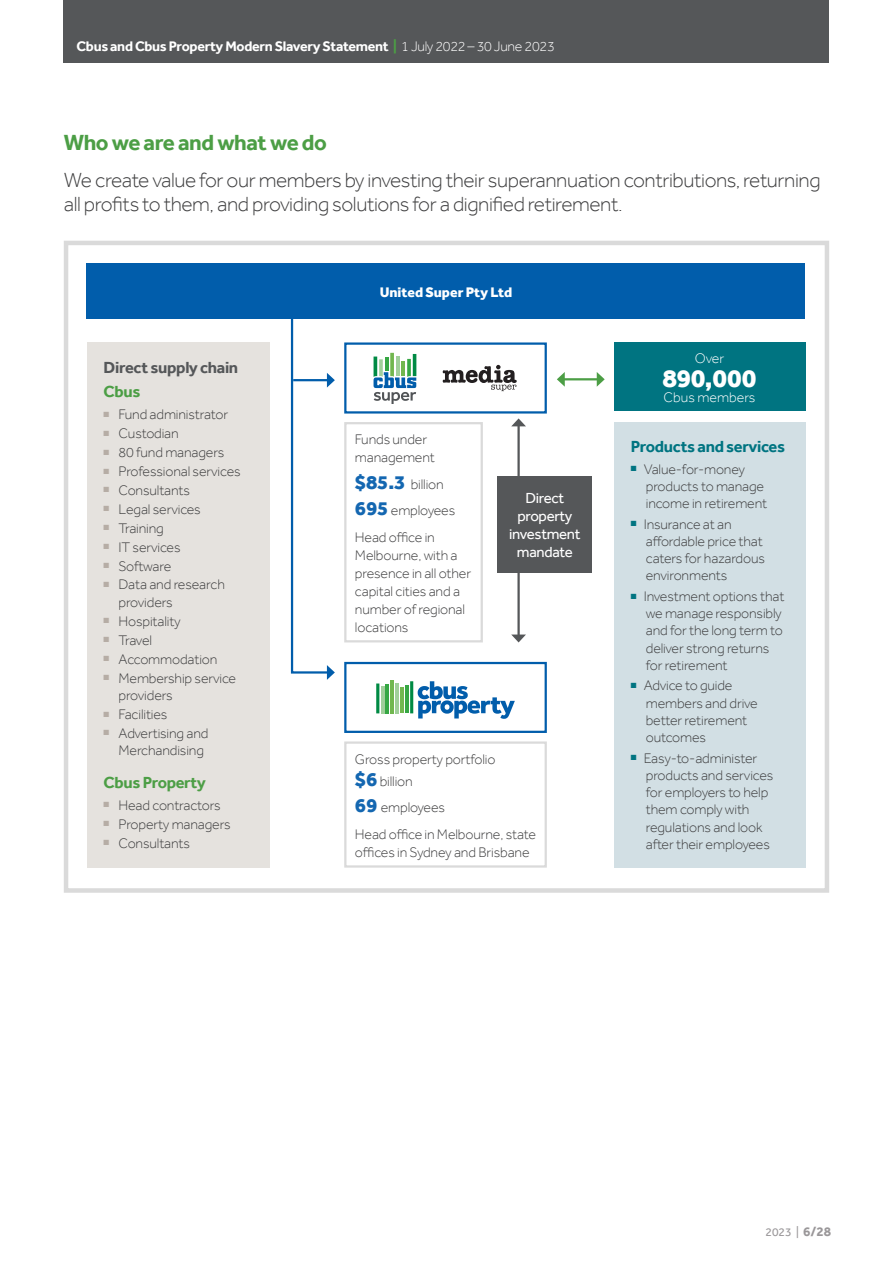
<style>
.page{position:relative;width:893px;height:1263px;background:#fff}
.page>*{position:absolute;margin:0;border:0;box-sizing:border-box;transform-origin:0 0}
.Body_Copy{font:800 26.25px "Effra";letter-spacing:-.01em;color:#fff}
.N__Proposal_Heading_A{font:700 22.5px "Effra";letter-spacing:-.02em;color:#4c9e45}
.Intro_paragraph_-_Effra_light_14pt{font:300 21px/24px "Effra";letter-spacing:-.02em;color:#3e3e3f}
.N__Proposal_Heading_A-2{font:700 16.5px "Effra";letter-spacing:-.02em;color:#007481}
.N__Proposal_Heading_A-3{font:700 16.5px "Effra";letter-spacing:-.02em;color:#555759}
.N__Proposal_Heading_A-4{font:700 16.5px "Effra";letter-spacing:-.02em;color:#4c9e45}
.N__Proposal_Heading_A-5{font:15px/18px "Effra";letter-spacing:-.02em;color:#fff;text-align:center}
.Body_copy_Light_9_5_12{font:300 14.25px/17.2px "Effra";letter-spacing:-.01em;color:#3e3e3f}
.t1{font:700 14.25px "Effra";letter-spacing:-.02em;color:#fff}
.Body_Copy-2{font:800 14.25px "Effra";color:#fff}
.Body_Copy-3{font:300 14.25px "Effra";color:#fff}
.t2{font:12px "Effra";color:#9a9799}
.s1{color:#4c9e45}
.s2{font-weight:300}
.s3{font-weight:800;font-size:20.25px;color:#1467b1}
.s4{font-weight:700;font-size:13.5px}
</style>
<div class="page">
<div style="left:64px;top:0;width:765px;height:63px;background:#555759"></div>
<div style="left:64px;top:241px;width:765px;height:652px;border:4px solid #dadada"></div>
<div style="left:87px;top:263px;width:718px;height:56px;background:#015dab"></div>
<div style="left:614px;top:342px;width:191px;height:69px;background:#007481"></div>
<div style="left:614px;top:422px;width:191px;height:445px;background:#d2dfe4"></div>
<div style="left:87px;top:342px;width:182px;height:526px;background:#e5e2de"></div>
<div style="left:344px;top:422px;width:139px;height:220px;border:2px solid #dadada"></div>
<div style="left:344px;top:741px;width:203px;height:127px;border:2px solid #dadada"></div>
<hr style="left:563px;top:378px;width:35px;height:2px;background:#4c9e45">
<svg style="left:557px;top:372px;width:8px;height:15px"></svg>
<svg style="left:597px;top:372px;width:8px;height:15px"></svg>
<hr style="left:517px;top:425px;width:3px;height:211px;background:#555759">
<svg style="left:511px;top:418px;width:15px;height:8px"></svg>
<svg style="left:511px;top:634px;width:15px;height:8px"></svg>
<div style="left:498px;top:476px;width:94px;height:96px;background:#555759"></div>
<svg style="left:290px;top:319px;width:45px;height:361px"></svg>
<div style="left:344px;top:662px;width:203px;height:71px;border:2px solid #015dab"></div>
<hr style="left:381px;top:686px;width:3px;height:27px;background:#a0cf9a">
<svg style="left:376px;top:683px;width:3px;height:30px"></svg>
<hr style="left:391px;top:680px;width:3px;height:33px;background:#71b74f">
<hr style="left:386px;top:684px;width:3px;height:29px;background:#36a744">
<hr style="left:400px;top:687px;width:4px;height:26px;background:#71b74f">
<hr style="left:396px;top:683px;width:3px;height:30px;background:#a0cf9a">
<hr style="left:405px;top:685px;width:3px;height:28px;background:#36a744">
<svg style="left:410px;top:681px;width:105px;height:38px"></svg>
<div style="left:344px;top:342px;width:203px;height:72px;border:2px solid #015dab"></div>
<svg style="left:443px;top:365px;width:74px;height:26px"></svg>
<svg style="left:374px;top:353px;width:42px;height:50px"></svg>
<p class="t1" style="left:77px;top:38px;width:480px">Cbus and Cbus Property Modern Slavery Statement <span class="s1">|</span> <span class="s2">1 July 2022 – 30 June 2023</span></p>
<p class="N__Proposal_Heading_A" style="left:64px;top:129px;width:265px">Who we are and what we do</p>
<p class="Intro_paragraph_-_Effra_light_14pt" style="left:64px;top:167px;width:758px">We create value for our members by investing their superannuation contributions, returning all profits to them, and providing solutions for a dignified retirement.</p>
<p class="N__Proposal_Heading_A-3" style="left:104px;top:357px;width:136px">Direct supply chain</p>
<p class="N__Proposal_Heading_A-4" style="left:104px;top:382px;width:38px">Cbus</p>
<p class="Body_copy_Light_9_5_12" style="left:104px;top:405px;width:126px"><sup>■</sup> Fund administrator</p>
<p class="Body_copy_Light_9_5_12" style="left:104px;top:424px;width:77px"><sup>■</sup> Custodian</p>
<p class="Body_copy_Light_9_5_12" style="left:104px;top:443px;width:122px"><sup>■</sup> 80 fund managers</p>
<p class="Body_copy_Light_9_5_12" style="left:104px;top:462px;width:139px"><sup>■</sup> Professional services</p>
<p class="Body_copy_Light_9_5_12" style="left:104px;top:481px;width:88px"><sup>■</sup> Consultants</p>
<p class="Body_copy_Light_9_5_12" style="left:104px;top:500px;width:99px"><sup>■</sup> Legal services</p>
<p class="Body_copy_Light_9_5_12" style="left:104px;top:519px;width:62px"><sup>■</sup> Training</p>
<p class="Body_copy_Light_9_5_12" style="left:104px;top:538px;width:79px"><sup>■</sup> IT services</p>
<p class="Body_copy_Light_9_5_12" style="left:104px;top:557px;width:69px"><sup>■</sup> Software</p>
<p class="Body_copy_Light_9_5_12" style="left:119px;top:576px;width:108px;text-indent:-15px"><sup>■</sup> Data and research providers</p>
<p class="Body_copy_Light_9_5_12" style="left:104px;top:612px;width:78px"><sup>■</sup> Hospitality</p>
<p class="Body_copy_Light_9_5_12" style="left:104px;top:631px;width:50px"><sup>■</sup> Travel</p>
<p class="Body_copy_Light_9_5_12" style="left:104px;top:650px;width:115px"><sup>■</sup> Accommodation</p>
<p class="Body_copy_Light_9_5_12" style="left:119px;top:669px;width:119px;text-indent:-15px"><sup>■</sup> Membership service providers</p>
<p class="Body_copy_Light_9_5_12" style="left:104px;top:705px;width:65px"><sup>■</sup> Facilities</p>
<p class="Body_copy_Light_9_5_12" style="left:119px;top:724px;width:91px;text-indent:-15px"><sup>■</sup> Advertising and<br>Merchandising</p>
<p class="N__Proposal_Heading_A-4" style="left:104px;top:773px;width:104px">Cbus Property</p>
<p class="Body_copy_Light_9_5_12" style="left:104px;top:796px;width:119px"><sup>■</sup> Head contractors</p>
<p class="Body_copy_Light_9_5_12" style="left:104px;top:815px;width:128px"><sup>■</sup> Property managers</p>
<p class="Body_copy_Light_9_5_12" style="left:104px;top:834px;width:88px"><sup>■</sup> Consultants</p>
<p class="Body_Copy-2" style="left:380px;top:283px;width:134px">United Super Pty Ltd</p>
<p class="Body_copy_Light_9_5_12" style="left:355px;top:430px;width:81px;line-height:18px">Funds under management</p>
<p class="Body_copy_Light_9_5_12" style="left:355px;top:475px;width:90px"><span class="s3">$85.3</span> billion</p>
<p class="Body_copy_Light_9_5_12" style="left:355px;top:502px;width:102px"><span class="s3">695</span> employees</p>
<p class="Body_copy_Light_9_5_12" style="left:355px;top:528px;width:118px;line-height:18px">Head office in<br>Melbourne, with a presence in all other capital cities and a number of regional locations</p>
<p class="N__Proposal_Heading_A-5" style="left:509px;top:489px;width:73px">Direct property investment mandate</p>
<p class="Body_copy_Light_9_5_12" style="left:355px;top:750px;width:142px">Gross property portfolio</p>
<p class="Body_copy_Light_9_5_12" style="left:355px;top:772px;width:59px"><span class="s3">$6</span> billion</p>
<p class="Body_copy_Light_9_5_12" style="left:355px;top:799px;width:92px"><span class="s3">69</span> employees</p>
<p class="Body_copy_Light_9_5_12" style="left:355px;top:825px;width:183px;line-height:18px">Head office in Melbourne, state offices in Sydney and Brisbane</p>
<p class="Body_Copy-3" style="left:695px;top:350px;width:31px">Over</p>
<p class="Body_Copy" style="left:663px;top:362px;width:96px">890,000</p>
<p class="Body_Copy-3" style="left:664px;top:389px;width:93px">Cbus members</p>
<p class="N__Proposal_Heading_A-2" style="left:631px;top:437px;width:156px">Products and services</p>
<p class="Body_copy_Light_9_5_12" style="left:646px;top:460px;width:123px;text-indent:-15px"><sup>■</sup> Value-for-money products to manage income in retirement</p>
<p class="Body_copy_Light_9_5_12" style="left:646px;top:515px;width:121px;text-indent:-15px"><sup>■</sup> Insurance at an affordable price that caters for hazardous environments</p>
<p class="Body_copy_Light_9_5_12" style="left:646px;top:587px;width:140px;text-indent:-15px"><sup>■</sup> Investment options that we manage responsibly and for the long term to deliver strong returns for retirement</p>
<p class="Body_copy_Light_9_5_12" style="left:646px;top:677px;width:113px;text-indent:-15px"><sup>■</sup> Advice to guide members and drive better retirement outcomes</p>
<p class="Body_copy_Light_9_5_12" style="left:646px;top:749px;width:129px;text-indent:-15px"><sup>■</sup> Easy-to-administer products and services for employers to help them comply with regulations and look after their employees</p>
<p class="t2" style="left:765px;top:1224px;width:67px">2023 | <span class="s4">6/28</span></p>
</div>
